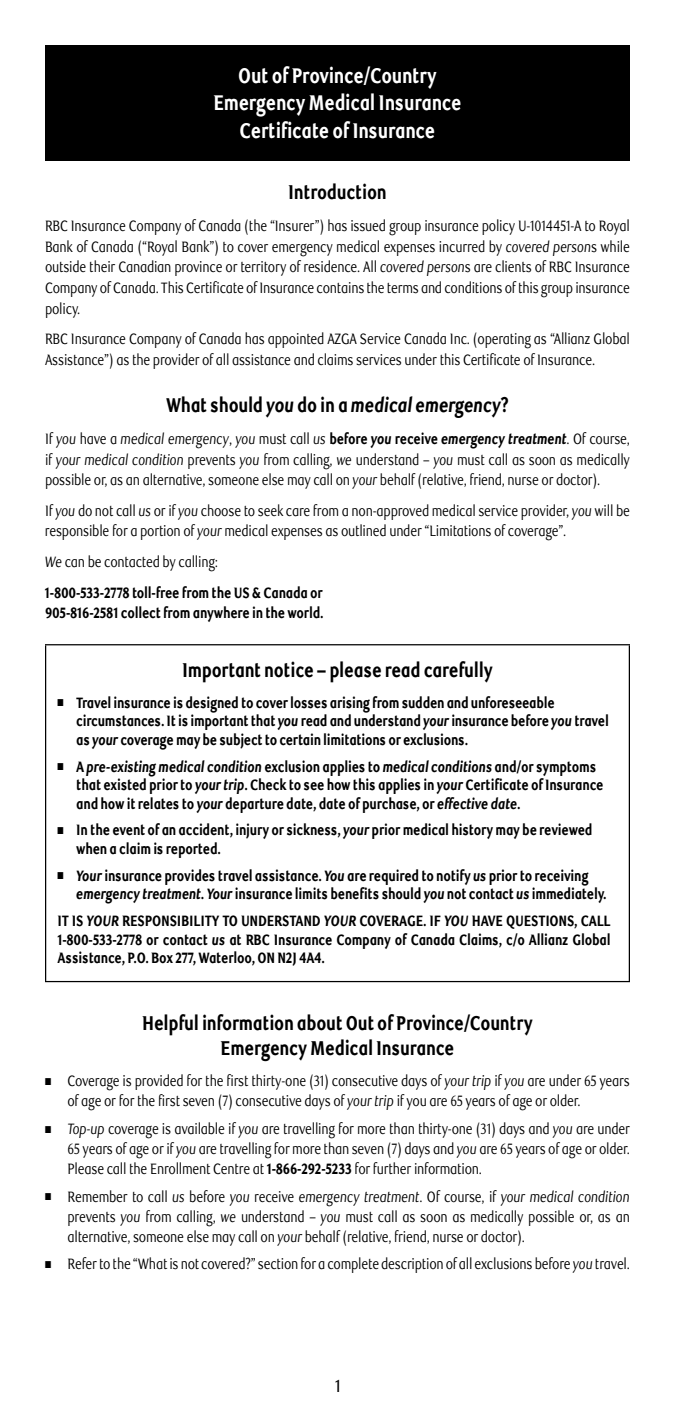
<style>
.page{position:relative;width:675px;height:1418px;background:#fff}
.page>*{position:absolute;margin:0;border:0;box-sizing:border-box;transform-origin:0 0}
.t1{font:800 21.25px/27.5px "RBC Text";letter-spacing:-.02em;color:#fff;text-align:center;scale:.8 1}
.t2{font:800 20px/24.5px "RBC Text";letter-spacing:-.02em;color:#000;text-align:center;scale:.8 1}
.t3{font:italic 800 20px "RBC Text";letter-spacing:-.02em;color:#000;scale:.8 1}
.t4{font:500 17.5px "RBC Text";color:#000;scale:.8 1}
.t5{font:15px/20.5px "RBC Text";letter-spacing:-.02em;color:#000;text-align:justify;scale:.8 1}
.t6{font:800 15px/18.8px "RBC Text";letter-spacing:-.02em;color:#000;scale:.8 1}
.s1{font-style:italic}
.s2{font-style:normal}
.s3{font-weight:800}
.s4{font-weight:800;font-style:italic}
.s5{font-weight:400;font-style:italic}
.s6{font-weight:400}
</style>
<div class="page">
<div style="left:45px;top:45px;width:585px;height:115px;background:#000"></div>
<hr style="left:45px;top:644px;width:585px;height:1px;background:#000">
<hr style="left:45px;top:645px;width:1px;height:336px;background:#000">
<hr style="left:629px;top:645px;width:1px;height:336px;background:#000">
<hr style="left:45px;top:981px;width:585px;height:1px;background:#000">
<h1 class="t1" style="left:213px;top:62px;width:312px">Out of Province/Country<br>Emergency Medical Insurance<br>Certificate of Insurance</h1>
<h2 class="t2" style="left:288px;top:180px;width:125px">Introduction</h2>
<p class="t5" style="left:45px;top:216px;width:733px">RBC Insurance Company of Canada (the “Insurer”) has issued group insurance policy U-1014451-A to Royal Bank of Canada (“Royal Bank”) to cover emergency medical expenses incurred by <span class="s1">covered person</span>s while outside their Canadian province or territory of residence. All <span class="s1">covered person</span>s are clients of RBC Insurance Company of Canada. This Certificate of Insurance contains the terms and conditions of this group insurance policy.</p>
<p class="t5" style="left:45px;top:329px;width:733px">RBC Insurance Company of Canada has appointed AZGA Service Canada Inc. (operating as “Allianz Global<br>Assistance”) as the provider of all assistance and claims services under this Certificate of Insurance.</p>
<h2 class="t3" style="left:166px;top:393px;width:430px"><span class="s2">What should</span> you <span class="s2">do in a</span> medical emergency<span class="s2">?</span></h2>
<p class="t5" style="left:45px;top:429px;width:733px">If <span class="s1">you</span> have a <span class="s1">medical emergency</span>, <span class="s1">you</span> must call <span class="s1">us</span> <span class="s3">before</span> <span class="s4">you</span> <span class="s3">receive</span> <span class="s4">emergency treatment</span>. Of course, if <span class="s1">your medical condition</span> prevents <span class="s1">you</span> from calling, <span class="s1">we</span> understand – <span class="s1">you</span> must call as soon as medically possible or, as an alternative, someone else may call on <span class="s1">your</span> behalf (relative, friend, nurse or doctor).</p>
<p class="t5" style="left:45px;top:501px;width:733px">If <span class="s1">you</span> do not call <span class="s1">us</span> or if <span class="s1">you</span> choose to seek care from a non-approved medical service provider, <span class="s1">you</span> will be responsible for a portion of <span class="s1">your</span> medical expenses as outlined under “Limitations of coverage”.</p>
<p class="t6" style="left:45px;top:547px;width:349px;line-height:30.8px"><span class="s5">We</span> <span class="s6">can be contacted by calling:<br></span>1-800-533-2778 toll-free from the US &amp; Canada or</p>
<p class="t6" style="left:45px;top:604px;width:350px">905-816-2581 collect from anywhere in the world.</p>
<h2 class="t2" style="left:182px;top:659px;width:390px">Important notice – please read carefully</h2>
<p class="t6" style="left:76px;top:693px;width:667px;text-indent:-19px">■ Travel insurance is designed to cover losses arising from sudden and unforeseeable circumstances. It is important that <span class="s1">you</span> read and understand <span class="s1">your</span> insurance before <span class="s1">you</span> travel as <span class="s1">your</span> coverage may be subject to certain limitations or exclusions.</p>
<p class="t6" style="left:76px;top:757px;width:661px;text-indent:-19px">■ A <span class="s1">pre-existing medical condition</span> exclusion applies to <span class="s1">medical conditions</span> and/or symptoms that existed prior to <span class="s1">your trip</span>. Check to see how this applies in <span class="s1">your</span> Certificate of Insurance and how it relates to <span class="s1">your</span> departure date, date of purchase, or <span class="s1">effective date</span>.</p>
<p class="t6" style="left:76px;top:821px;width:647px;text-indent:-19px">■ In the event of an accident, injury or sickness, <span class="s1">your</span> prior medical history may be reviewed when a claim is reported.</p>
<p class="t6" style="left:76px;top:866px;width:665px;text-indent:-19px">■ <span class="s1">Your</span> insurance provides travel assistance. <span class="s1">You</span> are required to notify <span class="s1">us</span> prior to receiving <span class="s1">emergency treatment</span>. <span class="s1">Your</span> insurance limits benefits should <span class="s1">you</span> not contact <span class="s1">us</span> immediately.</p>
<p class="t6" style="left:58px;top:911px;width:693px;text-align:justify">IT IS <span class="s1">YOUR</span> RESPONSIBILITY TO UNDERSTAND <span class="s1">YOUR</span> COVERAGE. IF <span class="s1">YOU</span> HAVE QUESTIONS, CALL 1-800-533-2778 or contact <span class="s1">us</span> at RBC Insurance Company of Canada Claims, c/o Allianz Global Assistance, P.O. Box 277, Waterloo, ON N2J 4A4.</p>
<h2 class="t2" style="left:142px;top:1011px;width:490px">Helpful information about Out of Province/Country<br>Emergency Medical Insurance</h2>
<p class="t5" style="left:67px;top:1071px;width:705px;text-indent:-22px">■ Coverage is provided for the first thirty-one (31) consecutive days of <span class="s1">your trip</span> if <span class="s1">you</span> are under 65 years of age or for the first seven (7) consecutive days of <span class="s1">your trip</span> if you are 65 years of age or older.</p>
<p class="t5" style="left:67px;top:1119px;width:705px;text-indent:-22px">■ <span class="s1">Top-up</span> coverage is available if <span class="s1">you</span> are travelling for more than thirty-one (31) days and <span class="s1">you</span> are under 65 years of age or if <span class="s1">you</span> are travelling for more than seven (7) days and <span class="s1">you</span> are 65 years of age or older.<br>Please call the Enrollment Centre at <span class="s3">1-866-292-5233</span> for further information.</p>
<p class="t5" style="left:68px;top:1186px;width:705px;text-indent:-23px">■ Remember to call <span class="s1">us</span> before <span class="s1">you</span> receive <span class="s1">emergency treatment</span>. Of course, if <span class="s1">your medical condition </span>prevents <span class="s1">you</span> from calling, <span class="s1">we</span> understand – <span class="s1">you</span> must call as soon as medically possible or, as an alternative, someone else may call on <span class="s1">your</span> behalf (relative, friend, nurse or doctor).</p>
<p class="t5" style="left:45px;top:1254px;width:731px">■ Refer to the “What is not covered?” section for a complete description of all exclusions before <span class="s1">you</span> travel.</p>
<p class="t4" style="left:335px;top:1375px;width:9px">1</p>
</div>
